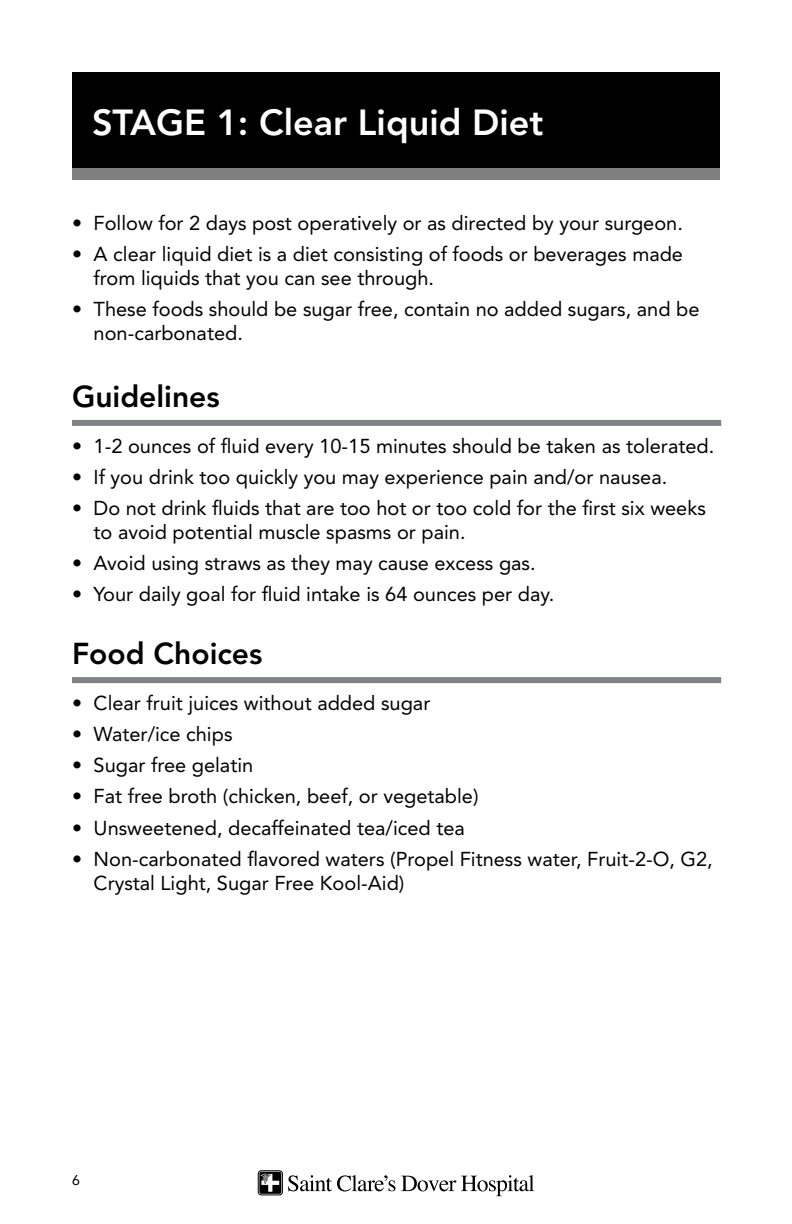
<style>
.page{position:relative;width:792px;height:1224px;background:#fff}
.page>*{position:absolute;margin:0;border:0;box-sizing:border-box;transform-origin:0 0}
.t1{font:800 36px "Avenir LT Std";color:#fff}
.t2{font:800 30px "Avenir LT Std";color:#000}
.t3{font:20px/24px "Avenir LT Std";color:#000}
.t4{font:14px "Avenir LT Std";color:#000}
</style>
<div class="page">
<svg style="left:288px;top:1175px;width:246px;height:21px"></svg>
<svg style="left:258px;top:1170px;width:25px;height:25px"></svg>
<svg style="left:259px;top:1171px;width:23px;height:23px"></svg>
<div style="left:72px;top:420px;width:649px;height:6px;background:#808285"></div>
<div style="left:72px;top:677px;width:649px;height:6px;background:#808285"></div>
<div style="left:72px;top:72px;width:648px;height:108px;background:#000"></div>
<div style="left:72px;top:168px;width:648px;height:12px;background:#7f7f7f"></div>
<h1 class="t1" style="left:92px;top:101px;width:453px">STAGE 1: Clear Liquid Diet</h1>
<p class="t3" style="left:72px;top:211px;width:612px">• Follow for 2 days post operatively or as directed by your surgeon.</p>
<p class="t3" style="left:94px;top:242px;width:591px;text-indent:-22px">• A clear liquid diet is a diet consisting of foods or beverages made from liquids that you can see through.</p>
<p class="t3" style="left:94px;top:297px;width:607px;text-indent:-22px">• These foods should be sugar free, contain no added sugars, and be non-carbonated.</p>
<h2 class="t2" style="left:72px;top:379px;width:149px">Guidelines</h2>
<p class="t3" style="left:72px;top:434px;width:644px">• 1-2 ounces of fluid every 10-15 minutes should be taken as tolerated.</p>
<p class="t3" style="left:72px;top:465px;width:597px">• If you drink too quickly you may experience pain and/or nausea.</p>
<p class="t3" style="left:94px;top:496px;width:614px;text-indent:-22px">• Do not drink fluids that are too hot or too cold for the first six weeks to avoid potential muscle spasms or pain.</p>
<p class="t3" style="left:72px;top:551px;width:465px">• Avoid using straws as they may cause excess gas.</p>
<p class="t3" style="left:72px;top:583px;width:484px">• Your daily goal for fluid intake is 64 ounces per day.</p>
<h2 class="t2" style="left:72px;top:636px;width:192px">Food Choices</h2>
<p class="t3" style="left:72px;top:691px;width:360px">• Clear fruit juices without added sugar</p>
<p class="t3" style="left:72px;top:722px;width:162px">• Water/ice chips</p>
<p class="t3" style="left:72px;top:753px;width:183px">• Sugar free gelatin</p>
<p class="t3" style="left:72px;top:785px;width:408px">• Fat free broth (chicken, beef, or vegetable)</p>
<p class="t3" style="left:72px;top:816px;width:394px">• Unsweetened, decaffeinated tea/iced tea</p>
<p class="t3" style="left:94px;top:847px;width:621px;text-indent:-22px">• Non-carbonated flavored waters (Propel Fitness water, Fruit-2-O, G2,<br>Crystal Light, Sugar Free Kool-Aid)</p>
<p class="t4" style="left:72px;top:1172px;width:9px">6</p>
</div>
